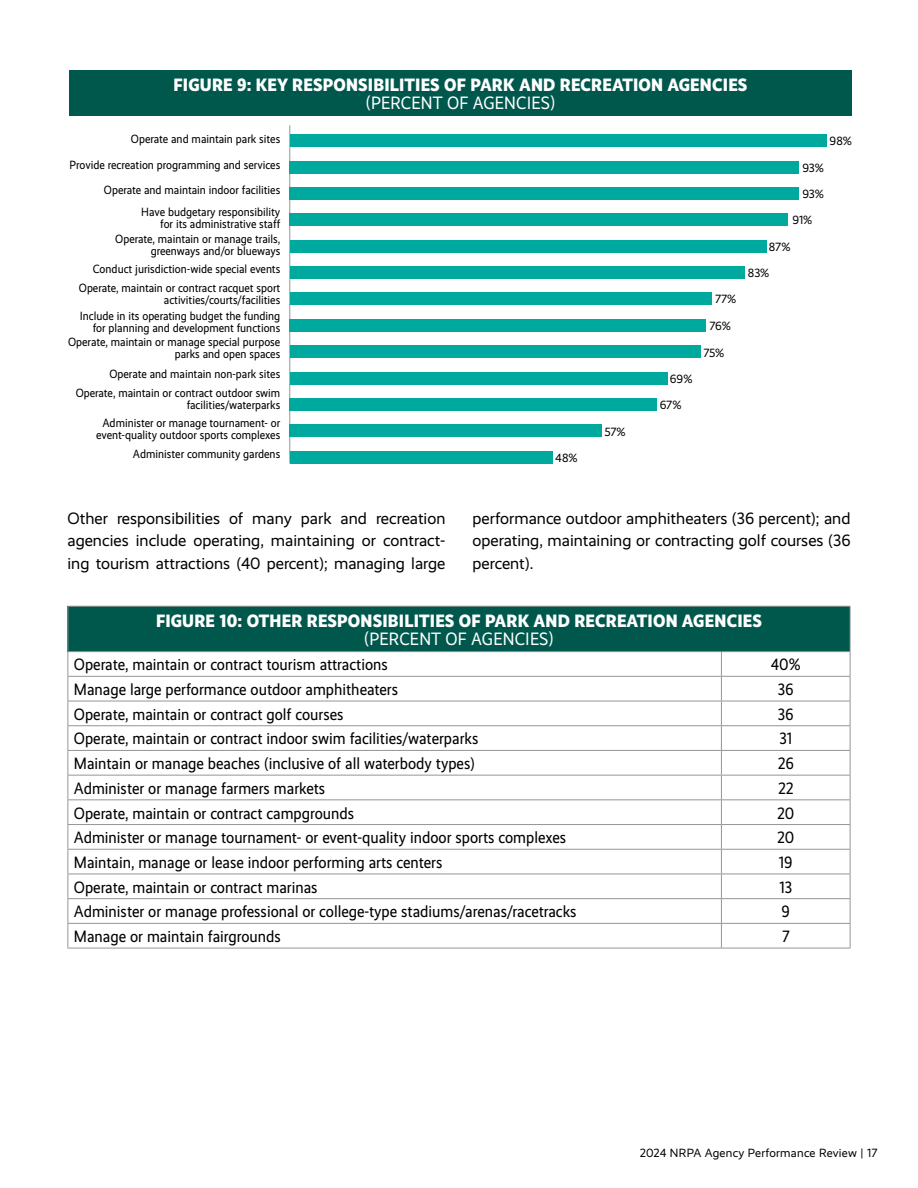
<style>
.page{position:relative;width:918px;height:1188px;background:#fff}
.page>*{position:absolute;margin:0;border:0;box-sizing:border-box;transform-origin:0 0}
.t1{font:800 18px "Realist Narrow";letter-spacing:.01em;color:#fff}
.t2{font:18px "Realist Narrow";letter-spacing:.01em;color:#fff}
.t3{font:16.5px "Realist Narrow";color:#000}
.t4{font:16.5px/22.5px "Realist";color:#000;text-align:justify}
.t5{font:12px/18.8px "Realist Narrow";color:#000;text-align:right}
.t6{font:12px/26px "Realist";letter-spacing:.005em;color:#000}
</style>
<div class="page">
<div style="left:68px;top:606px;width:782px;height:46px;background:#00584d"></div>
<hr style="left:68px;top:606px;width:653px;height:1px;background:#939598">
<hr style="left:68px;top:607px;width:1px;height:44px;background:#939598">
<hr style="left:721px;top:606px;width:129px;height:1px;background:#939598">
<hr style="left:850px;top:607px;width:1px;height:44px;background:#939598">
<hr style="left:68px;top:651px;width:653px;height:1px;background:#939598">
<hr style="left:721px;top:651px;width:129px;height:1px;background:#939598">
<hr style="left:68px;top:676px;width:653px;height:1px;background:#939598">
<hr style="left:721px;top:676px;width:129px;height:1px;background:#939598">
<hr style="left:68px;top:701px;width:653px;height:1px;background:#939598">
<hr style="left:721px;top:701px;width:129px;height:1px;background:#939598">
<hr style="left:68px;top:725px;width:653px;height:1px;background:#939598">
<hr style="left:721px;top:725px;width:129px;height:1px;background:#939598">
<hr style="left:68px;top:750px;width:653px;height:1px;background:#939598">
<hr style="left:721px;top:750px;width:129px;height:1px;background:#939598">
<hr style="left:68px;top:775px;width:653px;height:1px;background:#939598">
<hr style="left:721px;top:775px;width:129px;height:1px;background:#939598">
<hr style="left:68px;top:799px;width:653px;height:1px;background:#939598">
<hr style="left:721px;top:799px;width:129px;height:1px;background:#939598">
<hr style="left:68px;top:824px;width:653px;height:1px;background:#939598">
<hr style="left:721px;top:824px;width:129px;height:1px;background:#939598">
<hr style="left:68px;top:849px;width:653px;height:1px;background:#939598">
<hr style="left:721px;top:849px;width:129px;height:1px;background:#939598">
<hr style="left:68px;top:874px;width:653px;height:1px;background:#939598">
<hr style="left:721px;top:874px;width:129px;height:1px;background:#939598">
<hr style="left:68px;top:898px;width:653px;height:1px;background:#939598">
<hr style="left:721px;top:898px;width:129px;height:1px;background:#939598">
<hr style="left:68px;top:923px;width:653px;height:1px;background:#939598">
<svg style="left:68px;top:652px;width:1px;height:296px"></svg>
<hr style="left:721px;top:923px;width:129px;height:1px;background:#939598">
<svg style="left:721px;top:652px;width:1px;height:296px"></svg>
<svg style="left:850px;top:652px;width:1px;height:296px"></svg>
<hr style="left:68px;top:948px;width:653px;height:1px;background:#939598">
<hr style="left:721px;top:948px;width:129px;height:1px;background:#939598">
<hr style="left:290px;top:125px;width:1px;height:338px;background:#939598">
<div style="left:290px;top:134px;width:537px;height:13px;background:#00a99e"></div>
<div style="left:290px;top:161px;width:509px;height:12px;background:#00a99e"></div>
<div style="left:290px;top:187px;width:509px;height:13px;background:#00a99e"></div>
<div style="left:290px;top:213px;width:498px;height:13px;background:#00a99e"></div>
<div style="left:290px;top:240px;width:476px;height:13px;background:#00a99e"></div>
<div style="left:290px;top:266px;width:454px;height:13px;background:#00a99e"></div>
<div style="left:290px;top:293px;width:422px;height:12px;background:#00a99e"></div>
<div style="left:290px;top:319px;width:416px;height:13px;background:#00a99e"></div>
<div style="left:290px;top:345px;width:411px;height:13px;background:#00a99e"></div>
<div style="left:290px;top:372px;width:378px;height:13px;background:#00a99e"></div>
<div style="left:290px;top:398px;width:367px;height:13px;background:#00a99e"></div>
<div style="left:290px;top:425px;width:312px;height:12px;background:#00a99e"></div>
<div style="left:290px;top:451px;width:263px;height:13px;background:#00a99e"></div>
<div style="left:69px;top:70px;width:783px;height:46px;background:#00584d"></div>
<h1 class="t1" style="left:174px;top:74px;width:575px">FIGURE 9: KEY RESPONSIBILITIES OF PARK AND RECREATION AGENCIES</h1>
<h1 class="t2" style="left:366px;top:93px;width:191px">(PERCENT OF AGENCIES)</h1>
<p class="t5" style="left:70px;top:127px;width:212px;line-height:25.5px">Operate and maintain park sites<br>Provide recreation programming and services<br>Operate and maintain indoor facilities</p>
<p class="t5" style="left:141px;top:206px;width:140px;line-height:12px">Have budgetary responsibility for its administrative staff</p>
<p class="t5" style="left:115px;top:233px;width:167px;line-height:12px">Operate, maintain or manage trails, greenways and/or blueways</p>
<p class="t5" style="left:79px;top:260px;width:203px">Conduct jurisdiction-wide special events<br>Operate, maintain or contract racquet sport</p>
<p class="t5" style="left:80px;top:292px;width:202px;line-height:15.5px">activities/courts/facilities<br>Include in its operating budget the funding</p>
<p class="t5" style="left:68px;top:320px;width:214px;line-height:14.4px">for planning and development functions<br>Operate, maintain or manage special purpose</p>
<p class="t5" style="left:76px;top:344px;width:206px;line-height:19.4px">parks and open spaces<br>Operate and maintain non-park sites<br>Operate, maintain or contract outdoor swim</p>
<p class="t5" style="left:102px;top:395px;width:179px">facilities/waterparks<br>Administer or manage tournament- or</p>
<p class="t5" style="left:96px;top:426px;width:186px">event-quality outdoor sports complexes<br>Administer community gardens</p>
<p class="t6" style="left:830px;top:128px;width:24px">98%</p>
<p class="t6" style="left:802px;top:155px;width:23px">93%</p>
<p class="t6" style="left:793px;top:181px;width:33px;text-indent:10px">93%<br>91%</p>
<p class="t6" style="left:769px;top:234px;width:23px">87%</p>
<p class="t6" style="left:748px;top:260px;width:23px">83%</p>
<p class="t6" style="left:715px;top:286px;width:23px">77%</p>
<p class="t6" style="left:710px;top:313px;width:23px">76%</p>
<p class="t6" style="left:703px;top:340px;width:23px">75%</p>
<p class="t6" style="left:670px;top:366px;width:24px">69%</p>
<p class="t6" style="left:660px;top:392px;width:23px">67%</p>
<p class="t6" style="left:604px;top:419px;width:23px">57%</p>
<p class="t6" style="left:555px;top:445px;width:24px">48%</p>
<h2 class="t4" style="left:68px;top:507px;width:380px">Other responsibilities of many park and recreation agencies include operating, maintaining or contract&shy;ing tourism attractions (40 percent); managing large</h2>
<h2 class="t4" style="left:472px;top:507px;width:380px">performance outdoor amphitheaters (36 percent); and operating, maintaining or contracting golf courses (36 percent).</h2>
<h1 class="t1" style="left:156px;top:610px;width:607px">FIGURE 10: OTHER RESPONSIBILITIES OF PARK AND RECREATION AGENCIES</h1>
<h1 class="t2" style="left:364px;top:629px;width:191px">(PERCENT OF AGENCIES)</h1>
<h2 class="t3" style="left:74px;top:655px;width:316px">Operate, maintain or contract tourism attractions</h2>
<h2 class="t3" style="left:771px;top:655px;width:31px">40%</h2>
<h2 class="t3" style="left:74px;top:680px;width:326px">Manage large performance outdoor amphitheaters</h2>
<h2 class="t3" style="left:778px;top:680px;width:17px">36</h2>
<h2 class="t3" style="left:74px;top:705px;width:271px">Operate, maintain or contract golf courses</h2>
<h2 class="t3" style="left:778px;top:705px;width:17px">36</h2>
<h2 class="t3" style="left:74px;top:729px;width:406px">Operate, maintain or contract indoor swim facilities/waterparks</h2>
<h2 class="t3" style="left:779px;top:729px;width:14px">31</h2>
<h2 class="t3" style="left:74px;top:754px;width:403px">Maintain or manage beaches (inclusive of all waterbody types)</h2>
<h2 class="t3" style="left:778px;top:754px;width:18px">26</h2>
<h2 class="t3" style="left:74px;top:779px;width:253px">Administer or manage farmers markets</h2>
<h2 class="t3" style="left:778px;top:779px;width:17px">22</h2>
<h2 class="t3" style="left:74px;top:804px;width:282px">Operate, maintain or contract campgrounds</h2>
<h2 class="t3" style="left:777px;top:804px;width:19px">20</h2>
<h2 class="t3" style="left:74px;top:828px;width:494px">Administer or manage tournament- or event-quality indoor sports complexes</h2>
<h2 class="t3" style="left:777px;top:828px;width:19px">20</h2>
<h2 class="t3" style="left:74px;top:853px;width:370px">Maintain, manage or lease indoor performing arts centers</h2>
<h2 class="t3" style="left:779px;top:853px;width:15px">19</h2>
<h2 class="t3" style="left:74px;top:878px;width:245px">Operate, maintain or contract marinas</h2>
<h2 class="t3" style="left:779px;top:878px;width:14px">13</h2>
<h2 class="t3" style="left:74px;top:902px;width:504px">Administer or manage professional or college-type stadiums/arenas/racetracks</h2>
<h2 class="t3" style="left:782px;top:902px;width:10px">9</h2>
<h2 class="t3" style="left:74px;top:927px;width:209px">Manage or maintain fairgrounds</h2>
<h2 class="t3" style="left:782px;top:927px;width:9px">7</h2>
<p class="t6" style="left:640px;top:1140px;width:239px">2024 NRPA Agency Performance Review | 17</p>
</div>
